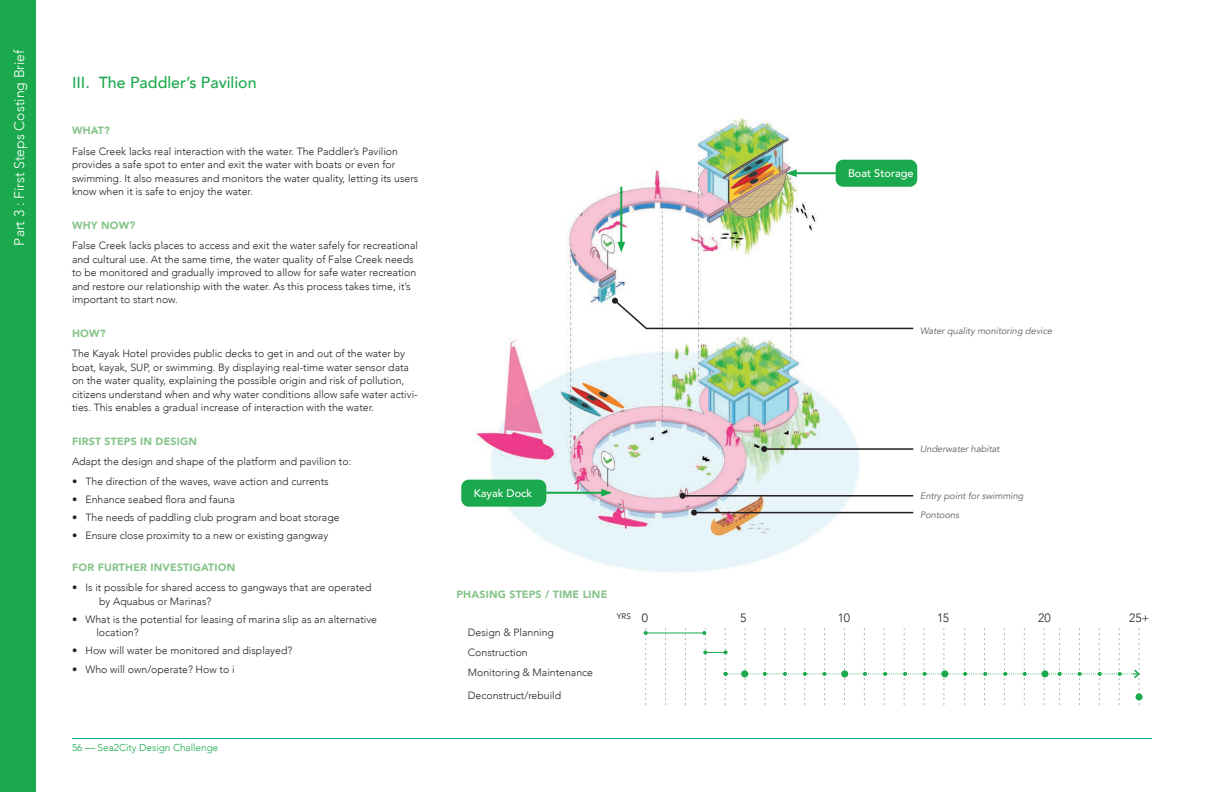
<style>
.page{position:relative;width:1224px;height:792px;background:#fff}
.page>*{position:absolute;margin:0;border:0;box-sizing:border-box;transform-origin:0 0}
.t1{font:500 16px "Avenir";color:#1aa94c}
.t2{font:300 14px "Avenir";color:#fff}
.t3{font:300 12px "Avenir";letter-spacing:-.01em;color:#231f20}
.t4{font:500 11px "Avenir";color:#fff}
.t5{font:300 10.5px/13.5px "Avenir";color:#231f20}
.t6{font:900 10.5px "Avenir";letter-spacing:.02em;color:#87c48a}
.t7{font:300 10px "Avenir";color:#1aa94c}
.t8{font:italic 9.2px "Avenir";color:#615d59}
.t9{font:300 8px "Avenir";color:#000}
.s1{font-size:12px;color:#231f20}
</style>
<div class="page">
<div style="left:0;top:0;width:36px;height:792px;background:#1aa94c"></div>
<hr style="left:72px;top:738px;width:1080px;height:1px;background:#14aaa0">
<img style="left:461px;top:118px;width:457px;height:454px">
<hr style="left:764px;top:448px;width:149px;height:2px;background:#231f20">
<svg style="left:761px;top:446px;width:6px;height:6px"></svg>
<hr style="left:694px;top:512px;width:219px;height:1px;background:#231f20">
<svg style="left:691px;top:510px;width:6px;height:6px"></svg>
<svg style="left:612px;top:298px;width:303px;height:32px"></svg>
<hr style="left:683px;top:495px;width:230px;height:2px;background:#231f20">
<svg style="left:680px;top:493px;width:6px;height:6px"></svg>
<svg style="left:665px;top:628px;width:1px;height:77px"></svg>
<svg style="left:685px;top:628px;width:1px;height:77px"></svg>
<hr style="left:646px;top:632px;width:58px;height:1px;background:#1aa94c">
<svg style="left:644px;top:628px;width:4px;height:77px"></svg>
<svg style="left:702px;top:628px;width:439px;height:77px"></svg>
<div style="left:1135px;top:693px;width:8px;height:7px;background:#1aa94c;border-radius:50%"></div>
<div style="left:836px;top:160px;width:81px;height:27px;background:#1aa94c;border-radius:8px"></div>
<hr style="left:620px;top:187px;width:2px;height:59px;background:#1aa94c">
<svg style="left:617px;top:242px;width:8px;height:11px"></svg>
<hr style="left:546px;top:492px;width:59px;height:2px;background:#1aa94c">
<svg style="left:601px;top:489px;width:11px;height:8px"></svg>
<hr style="left:793px;top:172px;width:46px;height:2px;background:#1aa94c">
<svg style="left:786px;top:169px;width:11px;height:8px"></svg>
<div style="left:461px;top:480px;width:85px;height:27px;background:#1aa94c;border-radius:8px"></div>
<h2 class="t2" style="left:11px;top:246px;width:198px;rotate:-90deg">Part 3 : First Steps Costing Brief</h2>
<h1 class="t1" style="left:72px;top:69px;width:186px">III. The Paddler’s Pavilion</h1>
<p class="t6" style="left:72px;top:122px;width:39px">WHAT?</p>
<p class="t5" style="left:72px;top:144px;width:348px">False Creek lacks real interaction with the water. The Paddler’s Pavilion provides a safe spot to enter and exit the water with boats or even for swimming. It also measures and monitors the water quality, letting its users know when it is safe to enjoy the water.</p>
<p class="t6" style="left:72px;top:216px;width:65px">WHY NOW?</p>
<p class="t5" style="left:72px;top:239px;width:348px">False Creek lacks places to access and exit the water safely for recreational and cultural use. At the same time, the water quality of False Creek needs to be monitored and gradually improved to allow for safe water recreation and restore our relationship with the water. As this process takes time, it’s important to start now.</p>
<p class="t6" style="left:72px;top:324px;width:35px">HOW?</p>
<p class="t5" style="left:72px;top:347px;width:347px">The Kayak Hotel provides public decks to get in and out of the water by boat, kayak, SUP, or swimming. By displaying real-time water sensor data on the water quality, explaining the possible origin and risk of pollution, citizens understand when and why water conditions allow safe water activi&shy;ties. This enables a gradual increase of interaction with the water.</p>
<p class="t6" style="left:72px;top:432px;width:127px">FIRST STEPS IN DESIGN</p>
<p class="t5" style="left:72px;top:455px;width:281px">Adapt the design and shape of the platform and pavilion to:</p>
<p class="t5" style="left:72px;top:475px;width:258px">• The direction of the waves, wave action and currents</p>
<p class="t5" style="left:72px;top:493px;width:164px">• Enhance seabed flora and fauna</p>
<p class="t5" style="left:72px;top:511px;width:269px">• The needs of paddling club program and boat storage</p>
<p class="t5" style="left:72px;top:529px;width:258px">• Ensure close proximity to a new or existing gangway</p>
<p class="t6" style="left:72px;top:558px;width:165px">FOR FURTHER INVESTIGATION</p>
<p class="t5" style="left:99px;top:581px;width:274px;text-indent:-27px">• Is it possible for shared access to gangways that are operated by Aquabus or Marinas?</p>
<p class="t5" style="left:96px;top:612px;width:282px;text-indent:-24px">• What is the potential for leasing of marina slip as an alternative location?</p>
<p class="t5" style="left:72px;top:644px;width:222px">• How will water be monitored and displayed?</p>
<p class="t5" style="left:72px;top:663px;width:164px">• Who will own/operate? How to i</p>
<p class="t7" style="left:72px;top:742px;width:148px">56 — Sea2City Design Challenge</p>
<p class="t4" style="left:848px;top:163px;width:67px">Boat Storage</p>
<p class="t8" style="left:920px;top:326px;width:134px">Water quality monitoring device</p>
<p class="t4" style="left:474px;top:483px;width:60px">Kayak Dock</p>
<p class="t8" style="left:920px;top:444px;width:81px">Underwater habitat</p>
<p class="t8" style="left:920px;top:491px;width:105px">Entry point for swimming</p>
<p class="t8" style="left:920px;top:509px;width:41px">Pontoons</p>
<p class="t6" style="left:456px;top:585px;width:152px">PHASING STEPS / TIME LINE</p>
<p class="t5" style="left:468px;top:622px;width:127px;line-height:20.3px">Design &amp; Planning<br>Construction<br>Monitoring &amp; Maintenance</p>
<p class="t5" style="left:468px;top:689px;width:95px">Deconstruct/rebuild</p>
<p class="t9" style="left:617px;top:611px;width:33px">YRS <span class="s1">0</span></p>
<p class="t3" style="left:740px;top:611px;width:8px">5</p>
<p class="t3" style="left:838px;top:611px;width:14px">10</p>
<p class="t3" style="left:937px;top:611px;width:13px">15</p>
<p class="t3" style="left:1038px;top:611px;width:14px">20</p>
<p class="t3" style="left:1129px;top:611px;width:22px">25+</p>
</div>
